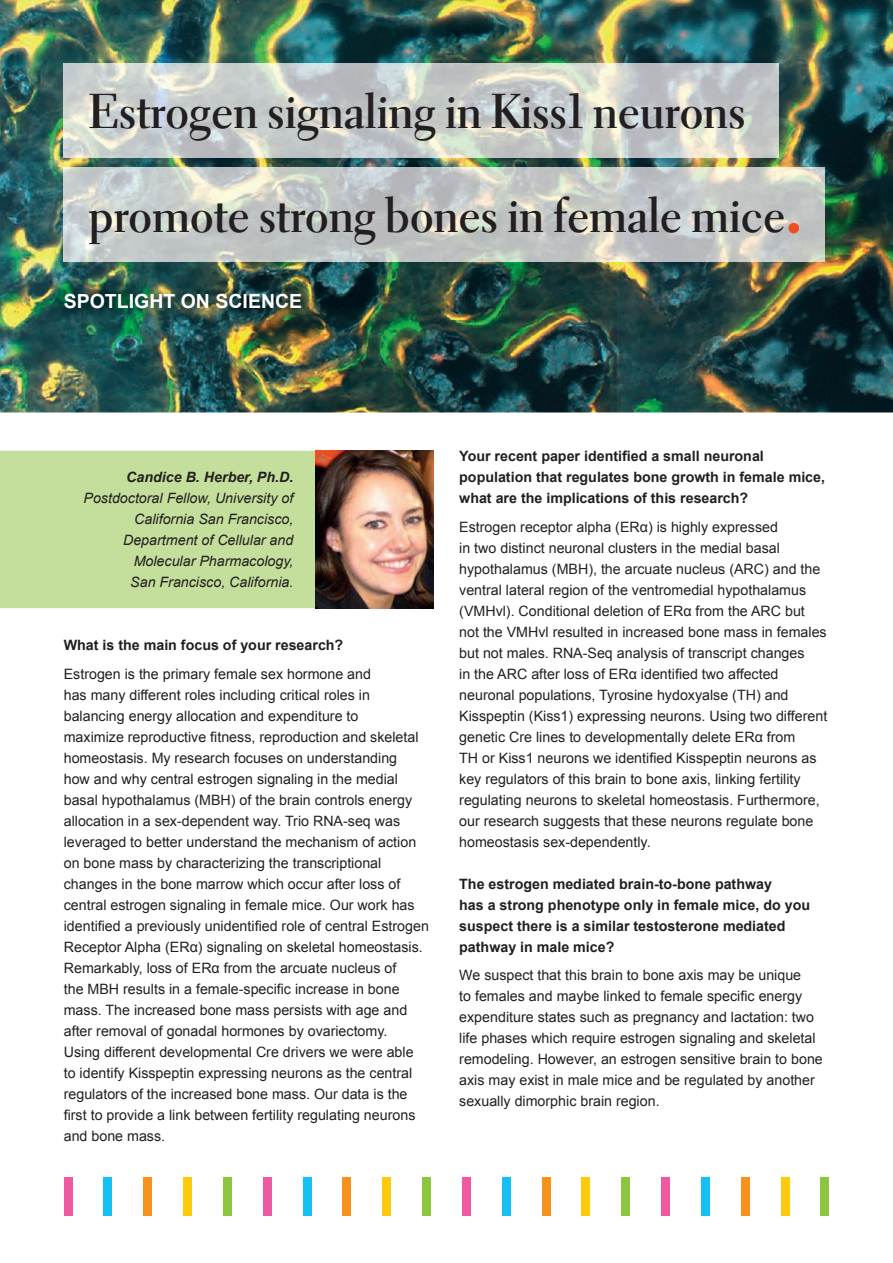
<style>
.page{position:relative;width:893px;height:1263px;background:#fff}
.page>*{position:absolute;margin:0;border:0;box-sizing:border-box;transform-origin:0 0}
.t1{font:49.5px/104.1px "Electra LT Std Bold Display";letter-spacing:.02em;color:#231f20}
.t2{font:700 19.5px "Arial";color:#fff}
.t3{font:14.25px/21px "Arial";color:#231f20}
.t4{font:700 14.25px/21px "Arial";color:#231f20}
.t5{font:italic 14.25px/21px "Arial";color:#231f20;text-align:right}
.t6{font:italic 700 14.25px "Arial";color:#231f20}
</style>
<div class="page">
<div style="left:2px;top:453px;width:430px;height:153px;background:#c4df9b"></div>
<div style="left:0;top:451px;width:434px;height:157px;border:4px solid #c4df9b"></div>
<div style="left:64px;top:1177px;width:8px;height:39px;background:#ef59a1"></div>
<div style="left:104px;top:1177px;width:8px;height:39px;background:#15c0f2"></div>
<div style="left:143px;top:1177px;width:9px;height:39px;background:#f7931d"></div>
<div style="left:183px;top:1177px;width:9px;height:39px;background:#feca0a"></div>
<div style="left:223px;top:1177px;width:9px;height:39px;background:#8bc63e"></div>
<div style="left:263px;top:1177px;width:9px;height:39px;background:#ef59a1"></div>
<div style="left:303px;top:1177px;width:8px;height:39px;background:#15c0f2"></div>
<div style="left:343px;top:1177px;width:8px;height:39px;background:#f7931d"></div>
<div style="left:382px;top:1177px;width:9px;height:39px;background:#feca0a"></div>
<div style="left:422px;top:1177px;width:9px;height:39px;background:#8bc63e"></div>
<div style="left:462px;top:1177px;width:9px;height:39px;background:#ef59a1"></div>
<div style="left:502px;top:1177px;width:9px;height:39px;background:#15c0f2"></div>
<div style="left:542px;top:1177px;width:8px;height:39px;background:#f7931d"></div>
<div style="left:582px;top:1177px;width:8px;height:39px;background:#feca0a"></div>
<div style="left:621px;top:1177px;width:9px;height:39px;background:#8bc63e"></div>
<div style="left:661px;top:1177px;width:9px;height:39px;background:#ef59a1"></div>
<div style="left:701px;top:1177px;width:9px;height:39px;background:#15c0f2"></div>
<div style="left:741px;top:1177px;width:9px;height:39px;background:#f7931d"></div>
<div style="left:781px;top:1177px;width:8px;height:39px;background:#feca0a"></div>
<div style="left:821px;top:1177px;width:8px;height:39px;background:#8bc63e"></div>
<img style="left:0;top:0;width:893px;height:412px">
<img style="left:316px;top:451px;width:118px;height:157px">
<img style="left:64px;top:64px;width:714px;height:93px">
<img style="left:64px;top:168px;width:761px;height:93px">
<div style="left:788px;top:223px;width:11px;height:10px;background:#f04d22;border-radius:50%"></div>
<img style="left:56px;top:284px;width:254px;height:33px">
<h1 class="t1" style="left:89px;top:59px;width:697px">Estrogen signaling in Kiss1 neurons promote strong bones in female mice</h1>
<h2 class="t2" style="left:64px;top:288px;width:240px">SPOTLIGHT ON SCIENCE</h2>
<p class="t6" style="left:126px;top:468px;width:169px">Candice B. Herber, Ph.D.</p>
<p class="t5" style="left:84px;top:488px;width:211px">Postdoctoral Fellow, University of<br>California San Francisco,<br>Department of Cellular and<br>Molecular Pharmacology,<br>San Francisco, California.</p>
<p class="t4" style="left:64px;top:635px;width:281px">What is the main focus of your research?</p>
<p class="t3" style="left:64px;top:663px;width:367px">Estrogen is the primary female sex hormone and<br>has many different roles including critical roles in balancing energy allocation and expenditure to<br>maximize reproductive fitness, reproduction and skeletal homeostasis. My research focuses on understanding<br>how and why central estrogen signaling in the medial basal hypothalamus (MBH) of the brain controls energy allocation in a sex-dependent way. Trio RNA-seq was leveraged to better understand the mechanism of action on bone mass by characterizing the transcriptional changes in the bone marrow which occur after loss of central estrogen signaling in female mice. Our work has identified a previously unidentified role of central Estrogen Receptor Alpha (ERα) signaling on skeletal homeostasis.<br>Remarkably, loss of ERα from the arcuate nucleus of<br>the MBH results in a female-specific increase in bone mass. The increased bone mass persists with age and after removal of gonadal hormones by ovariectomy.<br>Using different developmental Cre drivers we were able to identify Kisspeptin expressing neurons as the central regulators of the increased bone mass. Our data is the first to provide a link between fertility regulating neurons and bone mass.</p>
<p class="t4" style="left:459px;top:446px;width:367px">Your recent paper identified a small neuronal population that regulates bone growth in female mice, what are the implications of this research?</p>
<p class="t3" style="left:459px;top:516px;width:370px">Estrogen receptor alpha (ERα) is highly expressed<br>in two distinct neuronal clusters in the medial basal hypothalamus (MBH), the arcuate nucleus (ARC) and the ventral lateral region of the ventromedial hypothalamus (VMHvl). Conditional deletion of ERα from the ARC but not the VMHvl resulted in increased bone mass in females but not males. RNA-Seq analysis of transcript changes<br>in the ARC after loss of ERα identified two affected neuronal populations, Tyrosine hydoxyalse (TH) and Kisspeptin (Kiss1) expressing neurons. Using two different genetic Cre lines to developmentally delete ERα from<br>TH or Kiss1 neurons we identified Kisspeptin neurons as key regulators of this brain to bone axis, linking fertility regulating neurons to skeletal homeostasis. Furthermore, our research suggests that these neurons regulate bone homeostasis sex-dependently.</p>
<p class="t4" style="left:459px;top:874px;width:352px">The estrogen mediated brain-to-bone pathway<br>has a strong phenotype only in female mice, do you suspect there is a similar testosterone mediated pathway in male mice?</p>
<p class="t3" style="left:459px;top:965px;width:365px">We suspect that this brain to bone axis may be unique<br>to females and maybe linked to female specific energy expenditure states such as pregnancy and lactation: two life phases which require estrogen signaling and skeletal remodeling. However, an estrogen sensitive brain to bone axis may exist in male mice and be regulated by another sexually dimorphic brain region.</p>
</div>
